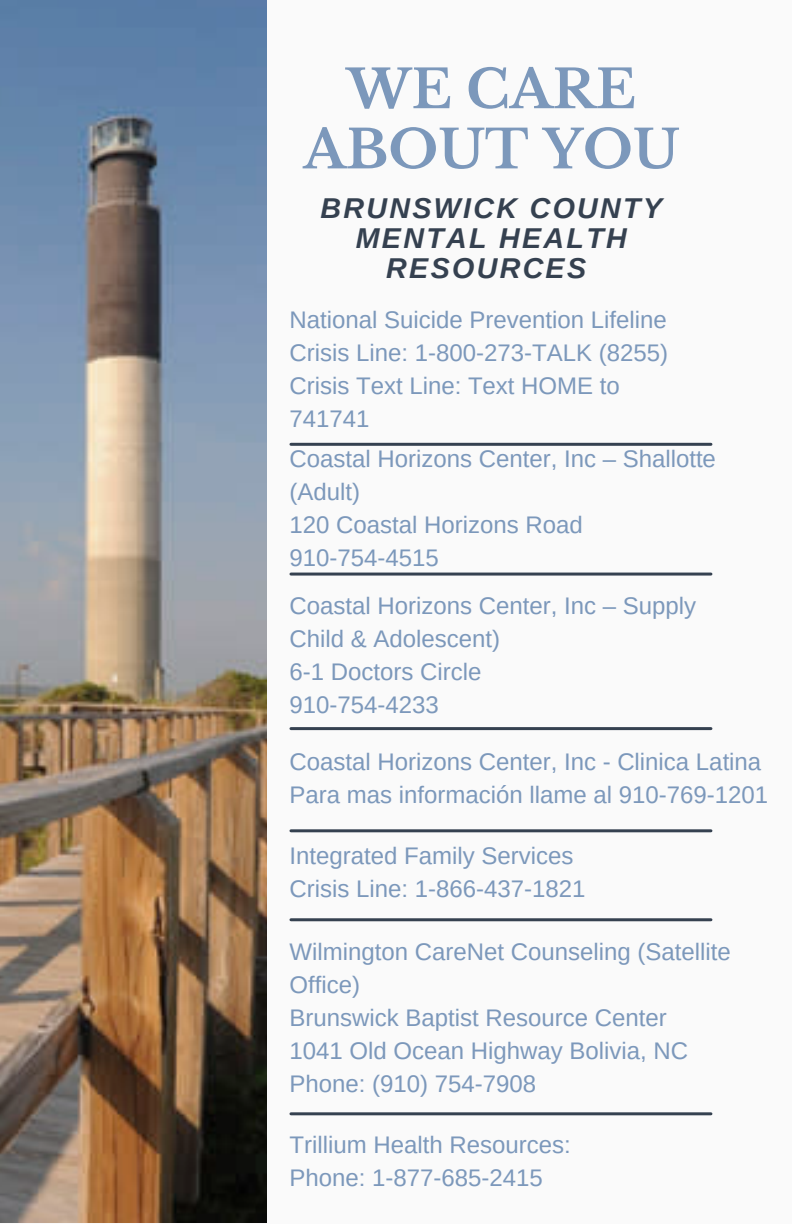
<style>
.page{position:relative;width:792px;height:1224px;background:#fafafa}
.page>*{position:absolute;margin:0;border:0;box-sizing:border-box;transform-origin:0 0}
.t1{font:700 53px/60.2px "Libre Baskerville";color:#7c98bb;text-align:center}
.t2{font:italic 700 28.6px/30px "Arimo";letter-spacing:.08em;color:#354150;text-align:center}
.t3{font:24px/33px "Arimo";color:#7c98bb}
</style>
<div class="page">
<hr style="left:291px;top:443px;width:420px;height:3px;background:#354150">
<hr style="left:291px;top:573px;width:420px;height:3px;background:#354150">
<hr style="left:291px;top:727px;width:420px;height:3px;background:#354150">
<hr style="left:291px;top:829px;width:420px;height:3px;background:#354150">
<hr style="left:291px;top:918px;width:420px;height:3px;background:#354150">
<hr style="left:291px;top:1112px;width:420px;height:3px;background:#354150">
<img style="left:0;top:0;width:267px;height:1222px">
<p class="t1" style="left:303px;top:60px;width:378px">WE CARE<br>ABOUT YOU</p>
<p class="t2" style="left:321px;top:193px;width:343px">BRUNSWICK COUNTY<br>MENTAL HEALTH<br>RESOURCES</p>
<p class="t3" style="left:289px;top:303px;width:379px">National Suicide Prevention Lifeline</p>
<p class="t3" style="left:289px;top:336px;width:380px">Crisis Line: 1-800-273-TALK (8255)</p>
<p class="t3" style="left:289px;top:369px;width:332px">Crisis Text Line: Text HOME to<br>741741</p>
<p class="t3" style="left:289px;top:443px;width:428px">Coastal Horizons Center, Inc – Shallotte (Adult)</p>
<p class="t3" style="left:289px;top:509px;width:295px">120 Coastal Horizons Road</p>
<p class="t3" style="left:289px;top:542px;width:151px">910-754-4515</p>
<p class="t3" style="left:289px;top:589px;width:408px">Coastal Horizons Center, Inc – Supply</p>
<p class="t3" style="left:289px;top:622px;width:212px">Child &amp; Adolescent)</p>
<p class="t3" style="left:289px;top:655px;width:193px">6-1 Doctors Circle</p>
<p class="t3" style="left:289px;top:688px;width:151px">910-754-4233</p>
<p class="t3" style="left:289px;top:745px;width:473px">Coastal Horizons Center, Inc - Clinica Latina</p>
<p class="t3" style="left:289px;top:778px;width:480px">Para mas información llame al 910-769-1201</p>
<p class="t3" style="left:289px;top:839px;width:285px">Integrated Family Services</p>
<p class="t3" style="left:289px;top:872px;width:298px">Crisis Line: 1-866-437-1821</p>
<p class="t3" style="left:289px;top:935px;width:443px">Wilmington CareNet Counseling (Satellite<br>Office)</p>
<p class="t3" style="left:289px;top:1001px;width:379px">Brunswick Baptist Resource Center</p>
<p class="t3" style="left:289px;top:1034px;width:400px">1041 Old Ocean Highway Bolivia, NC</p>
<p class="t3" style="left:289px;top:1067px;width:248px">Phone: (910) 754-7908</p>
<p class="t3" style="left:289px;top:1128px;width:283px">Trillium Health Resources:</p>
<p class="t3" style="left:289px;top:1161px;width:255px">Phone: 1-877-685-2415</p>
</div>
